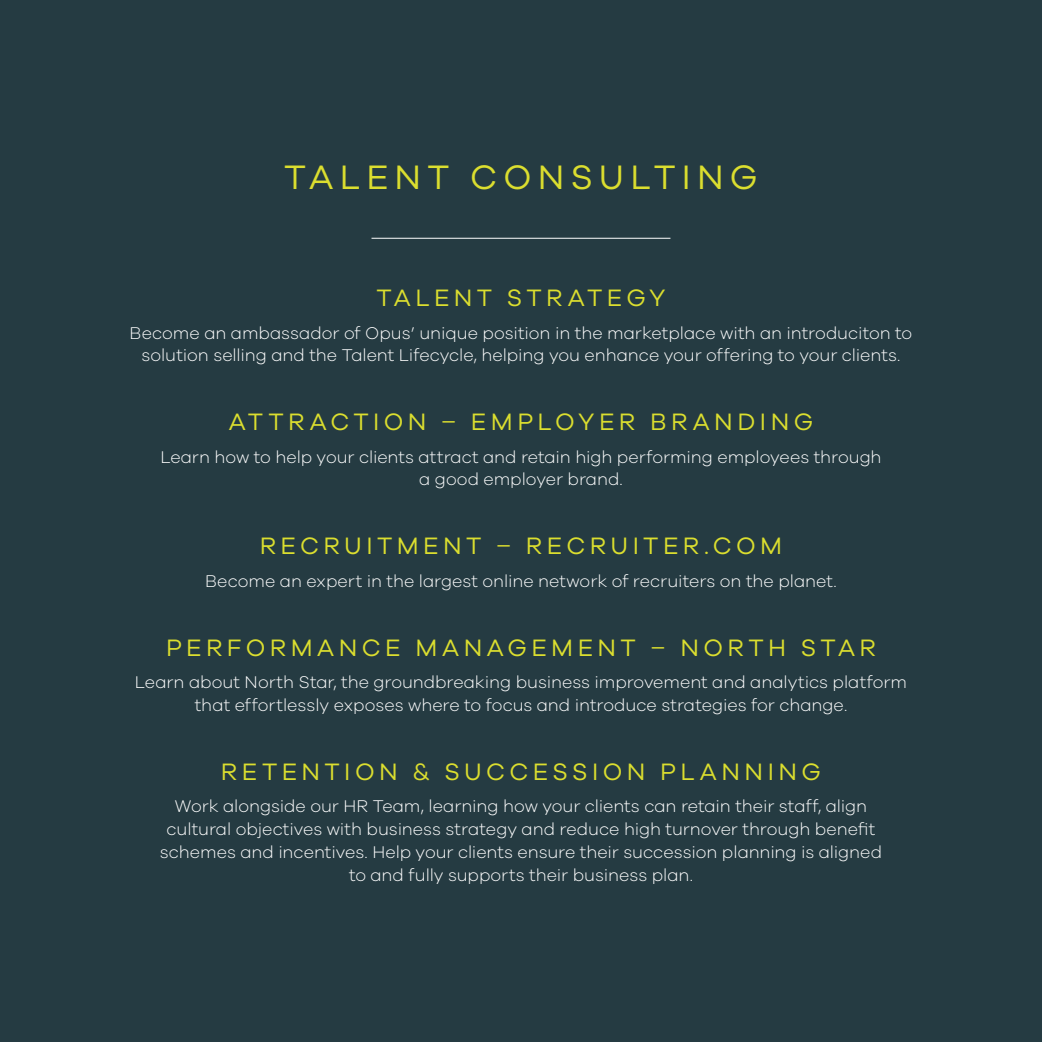
<style>
.page{position:relative;width:1042px;height:1042px;background:#253b42}
.page>*{position:absolute;margin:0;border:0;box-sizing:border-box;transform-origin:0 0}
.above_title{font:35px "Galano Grotesque";letter-spacing:.175em;color:#dbde2f}
.t1{font:24.5px "Galano Grotesque";letter-spacing:.18em;color:#dbde2f}
.t2{font:300 17.5px/22.8px "Galano Grotesque";color:#fff;text-align:center}
</style>
<div class="page">
<hr style="left:371px;top:238px;width:299px;height:1px;background:#fff">
<p class="above_title" style="left:284px;top:156px;width:475px">TALENT CONSULTING</p>
<p class="t1" style="left:376px;top:283px;width:291px">TALENT STRATEGY</p>
<p class="t2" style="left:130px;top:321px;width:784px">Become an ambassador of Opus’ unique position in the marketplace with an introduciton to solution selling and the Talent Lifecycle, helping you enhance your offering to your clients.</p>
<p class="t1" style="left:229px;top:407px;width:586px">ATTRACTION – EMPLOYER BRANDING</p>
<p class="t2" style="left:160px;top:445px;width:723px">Learn how to help your clients attract and retain high performing employees through a good employer brand.</p>
<p class="t1" style="left:260px;top:531px;width:524px">RECRUITMENT – RECRUITER.COM</p>
<p class="t2" style="left:205px;top:569px;width:633px">Become an expert in the largest online network of recruiters on the planet.</p>
<p class="t1" style="left:166px;top:633px;width:711px">PERFORMANCE MANAGEMENT – NORTH STAR</p>
<p class="t2" style="left:135px;top:670px;width:774px">Learn about North Star, the groundbreaking business improvement and analytics platform that effortlessly exposes where to focus and introduce strategies for change.</p>
<p class="t1" style="left:221px;top:757px;width:602px">RETENTION &amp; SUCCESSION PLANNING</p>
<p class="t2" style="left:160px;top:794px;width:724px">Work alongside our HR Team, learning how your clients can retain their staff, align cultural objectives with business strategy and reduce high turnover through benefit schemes and incentives. Help your clients ensure their succession planning is aligned to and fully supports their business plan.</p>
</div>
